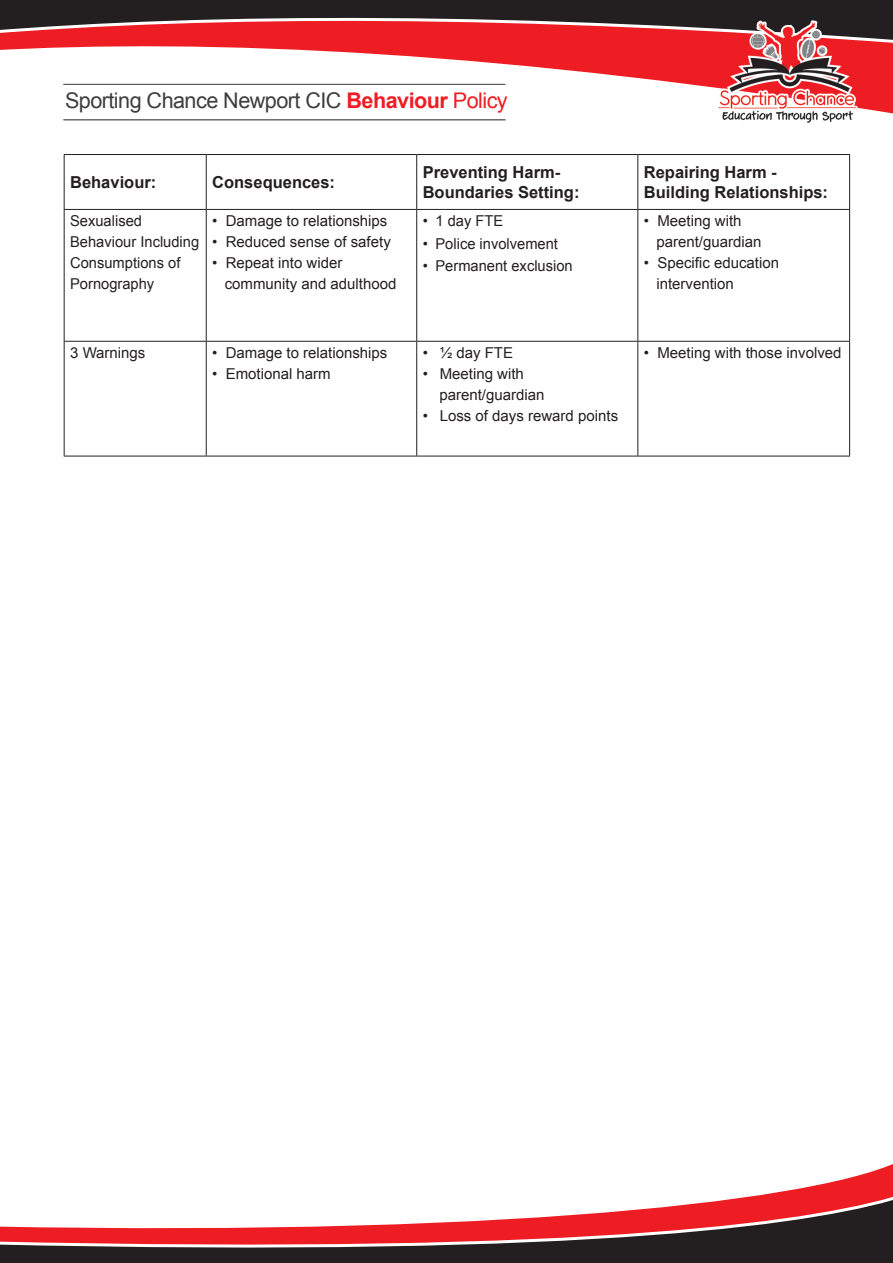
<style>
.page{position:relative;width:893px;height:1263px;background:#fff}
.page>*{position:absolute;margin:0;border:0;box-sizing:border-box;transform-origin:0 0}
.t1{font:21.6px "Arial";letter-spacing:-.025em;color:#3e3e3f}
.t2{font:700 16.5px "Arial";color:#231f20}
.t3{font:15px/21px "Arial";color:#231f20}
.s1{font-weight:700;color:#ee1d23}
.s2{color:#ee1d23}
</style>
<div class="page">
<div style="left:0;top:1257px;width:893px;height:6px;background:#231f20"></div>
<svg style="left:0;top:1164px;width:893px;height:93px"></svg>
<div style="left:0;top:0;width:893px;height:13px;background:#231f20"></div>
<svg style="left:0;top:13px;width:893px;height:108px"></svg>
<img style="left:715px;top:18px;width:145px;height:105px">
<hr style="left:63px;top:84px;width:443px;height:1px;background:#3e3e3f">
<hr style="left:63px;top:119px;width:443px;height:1px;background:#231f20">
<hr style="left:64px;top:154px;width:142px;height:1px;background:#231f20">
<hr style="left:64px;top:155px;width:1px;height:54px;background:#231f20">
<hr style="left:206px;top:154px;width:211px;height:1px;background:#231f20">
<hr style="left:206px;top:155px;width:1px;height:54px;background:#231f20">
<hr style="left:417px;top:154px;width:221px;height:1px;background:#231f20">
<hr style="left:416px;top:155px;width:1px;height:54px;background:#231f20">
<hr style="left:638px;top:154px;width:212px;height:1px;background:#231f20">
<hr style="left:637px;top:155px;width:1px;height:54px;background:#231f20">
<hr style="left:849px;top:155px;width:1px;height:54px;background:#231f20">
<hr style="left:64px;top:209px;width:142px;height:1px;background:#231f20">
<hr style="left:64px;top:210px;width:1px;height:131px;background:#231f20">
<hr style="left:206px;top:209px;width:211px;height:1px;background:#231f20">
<hr style="left:206px;top:210px;width:1px;height:131px;background:#231f20">
<hr style="left:417px;top:209px;width:221px;height:1px;background:#231f20">
<hr style="left:416px;top:210px;width:1px;height:131px;background:#231f20">
<hr style="left:638px;top:209px;width:212px;height:1px;background:#231f20">
<hr style="left:637px;top:210px;width:1px;height:131px;background:#231f20">
<hr style="left:849px;top:210px;width:1px;height:131px;background:#231f20">
<hr style="left:64px;top:341px;width:142px;height:1px;background:#231f20">
<hr style="left:64px;top:342px;width:1px;height:114px;background:#231f20">
<hr style="left:206px;top:341px;width:211px;height:1px;background:#231f20">
<hr style="left:206px;top:342px;width:1px;height:114px;background:#231f20">
<hr style="left:417px;top:341px;width:221px;height:1px;background:#231f20">
<hr style="left:416px;top:342px;width:1px;height:114px;background:#231f20">
<hr style="left:638px;top:341px;width:212px;height:1px;background:#231f20">
<hr style="left:637px;top:342px;width:1px;height:114px;background:#231f20">
<hr style="left:849px;top:342px;width:1px;height:114px;background:#231f20">
<hr style="left:64px;top:456px;width:142px;height:1px;background:#231f20">
<hr style="left:206px;top:456px;width:211px;height:1px;background:#231f20">
<hr style="left:417px;top:456px;width:221px;height:1px;background:#231f20">
<hr style="left:638px;top:456px;width:212px;height:1px;background:#231f20">
<p class="t1" style="left:65px;top:87px;width:444px">Sporting Chance Newport CIC <span class="s1">Behaviour</span> <span class="s2">Policy</span></p>
<p class="t2" style="left:70px;top:171px;width:88px">Behaviour:</p>
<p class="t2" style="left:212px;top:171px;width:124px">Consequences:</p>
<p class="t3" style="left:70px;top:211px;width:73px">Sexualised</p>
<p class="t3" style="left:70px;top:232px;width:131px">Behaviour Including<br>Consumptions of<br>Pornography</p>
<p class="t3" style="left:212px;top:211px;width:177px">• Damage to relationships</p>
<p class="t3" style="left:212px;top:232px;width:180px">• Reduced sense of safety</p>
<p class="t3" style="left:212px;top:253px;width:132px">• Repeat into wider</p>
<p class="t3" style="left:225px;top:274px;width:173px">community and adulthood</p>
<p class="t3" style="left:70px;top:343px;width:77px">3 Warnings</p>
<p class="t3" style="left:212px;top:343px;width:177px">• Damage to relationships</p>
<p class="t3" style="left:212px;top:364px;width:120px">• Emotional harm</p>
<p class="t2" style="left:423px;top:161px;width:139px">Preventing Harm-</p>
<p class="t2" style="left:423px;top:181px;width:158px">Boundaries Setting:</p>
<p class="t3" style="left:423px;top:211px;width:82px">• 1 day FTE</p>
<p class="t3" style="left:423px;top:233px;width:137px">• Police involvement</p>
<p class="t3" style="left:423px;top:256px;width:152px">• Permanent exclusion</p>
<p class="t3" style="left:423px;top:343px;width:92px">• ½ day FTE</p>
<p class="t3" style="left:423px;top:364px;width:103px">• Meeting with</p>
<p class="t3" style="left:439px;top:385px;width:107px">parent/guardian</p>
<p class="t3" style="left:423px;top:406px;width:197px">• Loss of days reward points</p>
<p class="t2" style="left:644px;top:161px;width:134px">Repairing Harm -</p>
<p class="t2" style="left:644px;top:181px;width:186px">Building Relationships:</p>
<p class="t3" style="left:644px;top:211px;width:99px">• Meeting with</p>
<p class="t3" style="left:656px;top:232px;width:107px">parent/guardian</p>
<p class="t3" style="left:644px;top:253px;width:137px">• Specific education</p>
<p class="t3" style="left:656px;top:274px;width:79px">intervention</p>
<p class="t3" style="left:644px;top:343px;width:199px">• Meeting with those involved</p>
</div>
